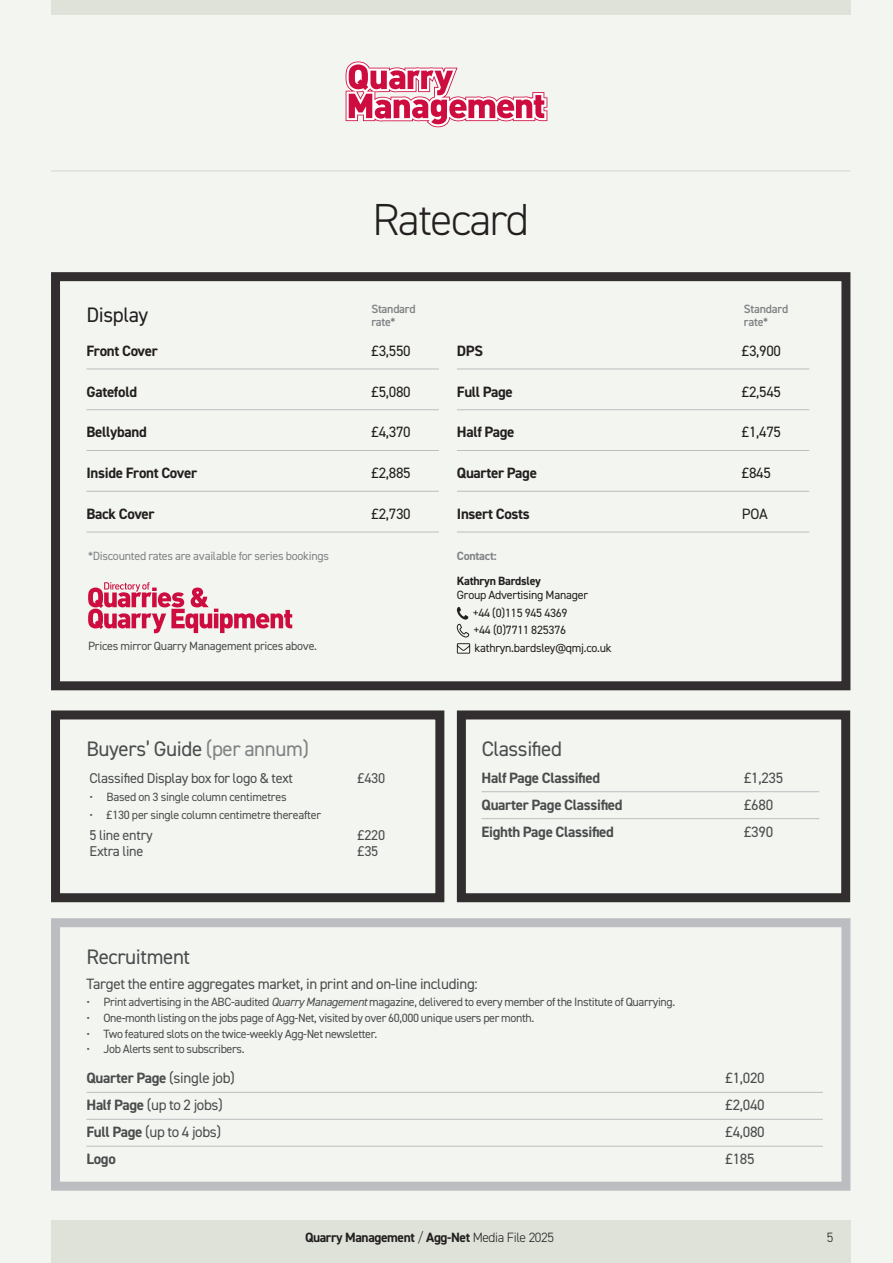
<style>
.page{position:relative;width:893px;height:1263px;background:#f3f5f0}
.page>*{position:absolute;margin:0;border:0;box-sizing:border-box;transform-origin:0 0}
.t1{font:300 45px "DIN2014";letter-spacing:-.035em;color:#231f20}
.t2{font:21px "DIN2014";letter-spacing:-.02em;color:#4b4c4d}
.t3{font:21px "DIN2014";letter-spacing:-.02em;color:#231f20}
.t4{font:15px "DIN2014";letter-spacing:-.02em;color:#4b4c4d}
.t5{font:700 15px "DIN2014";letter-spacing:-.02em;color:#231f20}
.t6{font:700 15px "DIN2014";letter-spacing:-.02em;color:#4b4c4d}
.t7{font:15px "DIN2014";letter-spacing:-.02em;color:#231f20}
.t8{font:14.25px "DIN2014";letter-spacing:-.02em;color:#4b4c4d}
.t9{font:700 13.5px "DIN2014";letter-spacing:-.03em;color:#231f20}
.t10{font:300 13.5px "DIN2014";color:#231f20}
.t11{font:12px "DIN2014";letter-spacing:-.03em;color:#4b4c4d}
.t12{font:12px/17.7px "DIN2014";letter-spacing:-.02em;color:#231f20}
.t13{font:12px "DIN2014";letter-spacing:-.02em;color:#808285}
.t14{font:600 12px/13.5px "DIN2014";letter-spacing:-.02em;color:#808285}
.t15{font:700 12px "DIN2014";letter-spacing:-.02em;color:#231f20}
.t16{font:700 12px "DIN2014";letter-spacing:-.02em;color:#808285}
.s1{color:#808285}
.s2{font-style:italic}
.s3{font-weight:400}
.s4{font-weight:700}
.s5{font-weight:300}
</style>
<div class="page">
<div style="left:51px;top:0;width:799px;height:15px;background:#dee2d9"></div>
<div style="left:51px;top:1220px;width:799px;height:43px;background:#dee2d9"></div>
<hr style="left:51px;top:170px;width:799px;height:2px;background:#dee2d9">
<div style="left:457px;top:710px;width:393px;height:192px;border:9px solid #322e2f"></div>
<div style="left:51px;top:710px;width:393px;height:192px;border:9px solid #322e2f"></div>
<div style="left:51px;top:918px;width:799px;height:273px;border:9px solid #bcbdc0"></div>
<hr style="left:86px;top:1092px;width:737px;height:1px;background:#bcbdc0">
<hr style="left:86px;top:1119px;width:737px;height:1px;background:#bcbdc0">
<hr style="left:86px;top:1146px;width:737px;height:1px;background:#bcbdc0">
<hr style="left:482px;top:791px;width:337px;height:1px;background:#bcbdc0">
<hr style="left:482px;top:818px;width:337px;height:1px;background:#bcbdc0">
<div style="left:51px;top:272px;width:799px;height:418px;border:9px solid #322e2f"></div>
<hr style="left:86px;top:369px;width:353px;height:1px;background:#bcbdc0">
<hr style="left:86px;top:409px;width:353px;height:1px;background:#bcbdc0">
<hr style="left:86px;top:450px;width:353px;height:1px;background:#bcbdc0">
<hr style="left:86px;top:491px;width:353px;height:1px;background:#bcbdc0">
<hr style="left:86px;top:532px;width:353px;height:1px;background:#bcbdc0">
<hr style="left:457px;top:369px;width:352px;height:1px;background:#bcbdc0">
<hr style="left:457px;top:409px;width:352px;height:1px;background:#bcbdc0">
<hr style="left:457px;top:450px;width:352px;height:1px;background:#bcbdc0">
<hr style="left:457px;top:491px;width:352px;height:1px;background:#bcbdc0">
<hr style="left:457px;top:532px;width:352px;height:1px;background:#bcbdc0">
<svg style="left:456px;top:607px;width:14px;height:47px"></svg>
<svg style="left:88px;top:582px;width:204px;height:51px"></svg>
<div style="left:152px;top:592px;width:5px;height:15px;background:#cd0d40"></div>
<svg style="left:346px;top:61px;width:201px;height:66px"></svg>
<h1 class="t1" style="left:372px;top:192px;width:158px">Ratecard</h1>
<h2 class="t3" style="left:87px;top:302px;width:63px">Display</h2>
<p class="t14" style="left:371px;top:302px;width:46px">Standard rate*</p>
<p class="t14" style="left:744px;top:302px;width:46px">Standard rate*</p>
<p class="t5" style="left:86px;top:341px;width:73px">Front Cover</p>
<p class="t7" style="left:371px;top:341px;width:41px">£3,550</p>
<p class="t5" style="left:86px;top:381px;width:52px">Gatefold</p>
<p class="t7" style="left:371px;top:382px;width:41px">£5,080</p>
<p class="t5" style="left:86px;top:422px;width:62px">Bellyband</p>
<p class="t7" style="left:371px;top:423px;width:41px">£4,370</p>
<p class="t5" style="left:86px;top:463px;width:112px">Inside Front Cover</p>
<p class="t7" style="left:371px;top:464px;width:41px">£2,885</p>
<p class="t5" style="left:86px;top:504px;width:70px">Back Cover</p>
<p class="t7" style="left:371px;top:504px;width:41px">£2,730</p>
<p class="t13" style="left:88px;top:548px;width:242px">*Discounted rates are available for series bookings</p>
<p class="t11" style="left:88px;top:639px;width:230px">Prices mirror Quarry Management prices above.</p>
<p class="t5" style="left:457px;top:341px;width:28px">DPS</p>
<p class="t7" style="left:742px;top:341px;width:41px">£3,900</p>
<p class="t5" style="left:457px;top:381px;width:57px">Full Page</p>
<p class="t7" style="left:742px;top:382px;width:41px">£2,545</p>
<p class="t5" style="left:457px;top:422px;width:59px">Half Page</p>
<p class="t7" style="left:742px;top:423px;width:41px">£1,475</p>
<p class="t5" style="left:457px;top:463px;width:82px">Quarter Page</p>
<p class="t7" style="left:742px;top:464px;width:31px">£845</p>
<p class="t5" style="left:457px;top:504px;width:74px">Insert Costs</p>
<p class="t7" style="left:742px;top:504px;width:27px">POA</p>
<p class="t16" style="left:457px;top:548px;width:41px">Contact:</p>
<p class="t15" style="left:457px;top:573px;width:86px">Kathryn Bardsley</p>
<p class="t12" style="left:473px;top:586px;width:140px;text-indent:-16px">Group Advertising Manager<br>+44 (0)115 945 4369<br>+44 (0)7711 825376 kathryn.bardsley@qmj.co.uk</p>
<h2 class="t2" style="left:87px;top:736px;width:224px">Buyers’ Guide <span class="s1">(per annum)</span></h2>
<h2 class="t2" style="left:482px;top:736px;width:82px">Classified</h2>
<p class="t8" style="left:90px;top:769px;width:205px">Classified Display box for logo &amp; text</p>
<p class="t8" style="left:358px;top:769px;width:29px">£430</p>
<p class="t11" style="left:90px;top:789px;width:198px">• Based on 3 single column centimetres</p>
<p class="t11" style="left:90px;top:807px;width:233px">• £130 per single column centimetre thereafter</p>
<p class="t8" style="left:90px;top:826px;width:65px">5 line entry</p>
<p class="t8" style="left:358px;top:826px;width:29px">£220</p>
<p class="t8" style="left:90px;top:842px;width:55px">Extra line</p>
<p class="t8" style="left:358px;top:842px;width:22px">£35</p>
<p class="t6" style="left:482px;top:768px;width:120px">Half Page Classified</p>
<p class="t4" style="left:744px;top:768px;width:41px">£1,235</p>
<p class="t6" style="left:482px;top:795px;width:143px">Quarter Page Classified</p>
<p class="t4" style="left:744px;top:795px;width:31px">£680</p>
<p class="t6" style="left:482px;top:821px;width:134px">Eighth Page Classified</p>
<p class="t4" style="left:744px;top:822px;width:31px">£390</p>
<h2 class="t2" style="left:87px;top:943px;width:105px">Recruitment</h2>
<p class="t4" style="left:86px;top:974px;width:393px">Target the entire aggregates market, in print and on-line including:</p>
<p class="t11" style="left:86px;top:995px;width:590px">• Print advertising in the ABC-audited <span class="s2">Quarry Management</span> magazine, delivered to every member of the Institute of Quarrying.</p>
<p class="t11" style="left:86px;top:1010px;width:449px">• One-month listing on the jobs page of Agg-Net, visited by over 60,000 unique users per month.</p>
<p class="t11" style="left:86px;top:1026px;width:292px">• Two featured slots on the twice-weekly Agg-Net newsletter.</p>
<p class="t11" style="left:86px;top:1042px;width:160px">• Job Alerts sent to subscribers.</p>
<p class="t6" style="left:86px;top:1068px;width:150px">Quarter Page <span class="s3">(single job)</span></p>
<p class="t4" style="left:725px;top:1069px;width:41px">£1,020</p>
<p class="t4" style="left:86px;top:1096px;width:138px"><span class="s4">Half Page</span> (up to 2 jobs)</p>
<p class="t4" style="left:725px;top:1096px;width:41px">£2,040</p>
<p class="t4" style="left:86px;top:1123px;width:136px"><span class="s4">Full Page</span> (up to 4 jobs)</p>
<p class="t4" style="left:725px;top:1123px;width:41px">£4,080</p>
<p class="t6" style="left:86px;top:1149px;width:31px">Logo</p>
<p class="t4" style="left:725px;top:1150px;width:31px">£185</p>
<p class="t9" style="left:305px;top:1229px;width:250px">Quarry Management <span class="s5">/</span> Agg-Net <span class="s5">Media File 2025</span></p>
<p class="t10" style="left:827px;top:1229px;width:8px">5</p>
</div>
